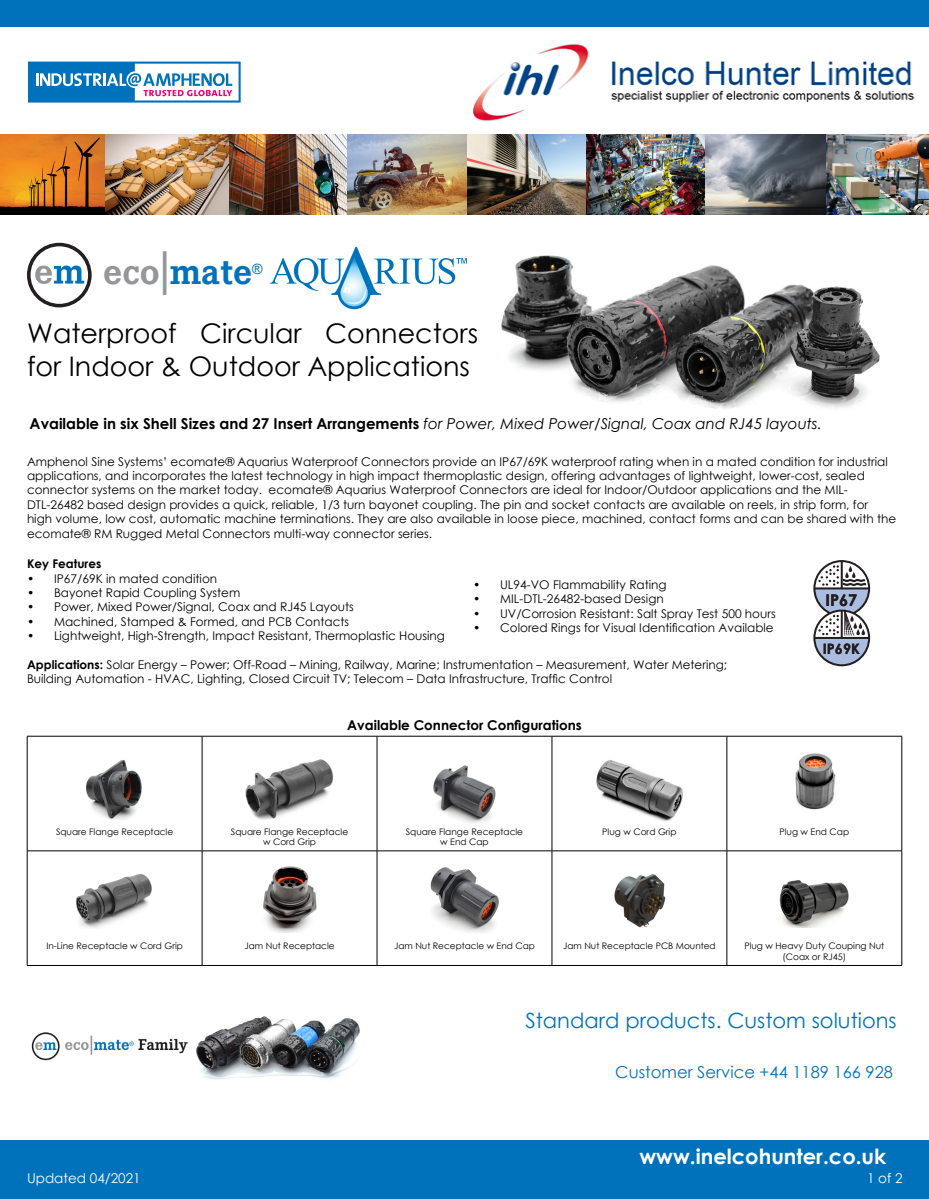
<style>
.page{position:relative;width:929px;height:1199px;background:#fff}
.page>*{position:absolute;margin:0;border:0;box-sizing:border-box;transform-origin:0 0}
.t1{font:700 35.25px "Corporate EBQ";color:#0072bc}
.t2{font:27px/32.4px "Century Gothic";color:#000}
.t3{font:21px "Century Gothic";color:#0072bc}
.t4{font:700 21px "Century Gothic";color:#fff}
.t5{font:16.5px "Century Gothic";color:#0072bc}
.t6{font:700 16.2px "Century Gothic";color:#231f20}
.t7{font:700 15px "Century Gothic";color:#000}
.t8{font:700 14.4px "Century Gothic";color:#231f20}
.t9{font:14.25px "Arial";color:#0072bc}
.t10{font:700 13.5px "Century Gothic";color:#000}
.t11{font:13.5px "Century Gothic";color:#fff}
.Page_Headers_-_Even{font:12px/14.4px "Century Gothic";color:#000}
.t12{font:700 12px "Century Gothic";color:#000}
.t13{font:9px/10.8px "Century Gothic";color:#000;text-align:center}
.t14{font:8.85px "Century Gothic";color:#000}
.s1{color:#949699}
.s2{font-size:43.8px;color:#949699}
.s3{font-weight:400;font-style:italic}
.s4{font-weight:700}
</style>
<div class="page">
<svg style="left:28px;top:62px;width:213px;height:41px"></svg>
<div style="left:0;top:1140px;width:929px;height:59px;background:#0072bc"></div>
<div style="left:0;top:0;width:929px;height:27px;background:#0072bc"></div>
<img style="left:0;top:135px;width:929px;height:79px">
<img style="left:586px;top:135px;width:120px;height:45px">
<img style="left:31px;top:1016px;width:329px;height:64px">
<img style="left:457px;top:180px;width:463px;height:229px">
<svg style="left:270px;top:247px;width:197px;height:62px"></svg>
<svg style="left:27px;top:243px;width:65px;height:64px"></svg>
<div style="left:813px;top:560px;width:57px;height:57px;border:2px solid #231f20;border-radius:50%"></div>
<hr style="left:841px;top:561px;width:2px;height:27px;background:#231f20">
<svg style="left:814px;top:565px;width:55px;height:100px"></svg>
<div style="left:813px;top:609px;width:57px;height:57px;border:2px solid #231f20;border-radius:50%"></div>
<hr style="left:814px;top:637px;width:55px;height:2px;background:#231f20">
<hr style="left:841px;top:610px;width:2px;height:28px;background:#231f20">
<svg style="left:28px;top:737px;width:873px;height:228px"></svg>
<hr style="left:27px;top:736px;width:175px;height:1px;background:#000">
<hr style="left:27px;top:736px;width:1px;height:115px;background:#000">
<hr style="left:202px;top:736px;width:175px;height:1px;background:#000">
<hr style="left:202px;top:736px;width:1px;height:115px;background:#000">
<hr style="left:377px;top:736px;width:175px;height:1px;background:#000">
<hr style="left:377px;top:736px;width:1px;height:115px;background:#000">
<hr style="left:552px;top:736px;width:175px;height:1px;background:#000">
<hr style="left:552px;top:736px;width:1px;height:115px;background:#000">
<hr style="left:727px;top:736px;width:175px;height:1px;background:#000">
<hr style="left:726px;top:736px;width:1px;height:115px;background:#000">
<hr style="left:901px;top:736px;width:1px;height:115px;background:#000">
<hr style="left:27px;top:850px;width:175px;height:1px;background:#000">
<hr style="left:27px;top:851px;width:1px;height:114px;background:#000">
<hr style="left:202px;top:850px;width:175px;height:1px;background:#000">
<hr style="left:202px;top:851px;width:1px;height:114px;background:#000">
<hr style="left:377px;top:850px;width:175px;height:1px;background:#000">
<hr style="left:377px;top:851px;width:1px;height:114px;background:#000">
<hr style="left:552px;top:850px;width:175px;height:1px;background:#000">
<hr style="left:552px;top:851px;width:1px;height:114px;background:#000">
<hr style="left:727px;top:850px;width:175px;height:1px;background:#000">
<hr style="left:726px;top:851px;width:1px;height:114px;background:#000">
<hr style="left:901px;top:851px;width:1px;height:114px;background:#000">
<hr style="left:27px;top:965px;width:175px;height:1px;background:#000">
<hr style="left:202px;top:965px;width:175px;height:1px;background:#000">
<hr style="left:377px;top:965px;width:175px;height:1px;background:#000">
<hr style="left:552px;top:965px;width:175px;height:1px;background:#000">
<hr style="left:727px;top:965px;width:175px;height:1px;background:#000">
<img style="left:83px;top:757px;width:63px;height:64px">
<img style="left:242px;top:755px;width:95px;height:67px">
<img style="left:430px;top:761px;width:69px;height:64px">
<img style="left:591px;top:756px;width:97px;height:68px">
<img style="left:789px;top:749px;width:51px;height:66px">
<img style="left:74px;top:872px;width:81px;height:56px">
<img style="left:258px;top:863px;width:63px;height:70px">
<img style="left:427px;top:865px;width:75px;height:69px">
<img style="left:611px;top:872px;width:57px;height:58px">
<img style="left:777px;top:876px;width:75px;height:52px">
<img style="left:473px;top:45px;width:442px;height:76px">
<p class="t1" style="left:103px;top:250px;width:150px"><span class="s1">eco</span><span class="s2">|</span>mate</p>
<p class="t9" style="left:252px;top:260px;width:12px">®</p>
<p class="t2" style="left:27px;top:317px;width:453px">Waterproof Circular Connectors for Indoor &amp; Outdoor Applications</p>
<p class="t7" style="left:30px;top:412px;width:794px">Available in six Shell Sizes and 27 Insert Arrangements <span class="s3">for Power, Mixed Power/Signal, Coax and RJ45 layouts.</span></p>
<p class="Page_Headers_-_Even" style="left:27px;top:454px;width:871px">Amphenol Sine Systems’ ecomate® Aquarius Waterproof Connectors provide an IP67/69K waterproof rating when in a mated condition for industrial applications, and incorporates the latest technology in high impact thermoplastic design, offering advantages of lightweight, lower-cost, sealed connector systems on the market today. ecomate® Aquarius Waterproof Connectors are ideal for Indoor/Outdoor applications and the MIL-DTL-26482 based design provides a quick, reliable, 1/3 turn bayonet coupling. The pin and socket contacts are available on reels, in strip form, for high volume, low cost, automatic machine terminations. They are also available in loose piece, machined, contact forms and can be shared with the ecomate® RM Rugged Metal Connectors multi-way connector series.</p>
<p class="t12" style="left:27px;top:555px;width:76px">Key Features</p>
<p class="Page_Headers_-_Even" style="left:27px;top:571px;width:192px">• IP67/69K in mated condition</p>
<p class="Page_Headers_-_Even" style="left:27px;top:585px;width:215px">• Bayonet Rapid Coupling System</p>
<p class="Page_Headers_-_Even" style="left:27px;top:600px;width:328px">• Power, Mixed Power/Signal, Coax and RJ45 Layouts</p>
<p class="Page_Headers_-_Even" style="left:27px;top:614px;width:324px">• Machined, Stamped &amp; Formed, and PCB Contacts</p>
<p class="Page_Headers_-_Even" style="left:27px;top:628px;width:419px">• Lightweight, High-Strength, Impact Resistant, Thermoplastic Housing</p>
<p class="Page_Headers_-_Even" style="left:27px;top:657px;width:702px"><span class="s4">Applications:</span> Solar Energy – Power; Off-Road – Mining, Railway, Marine; Instrumentation – Measurement, Water Metering;</p>
<p class="Page_Headers_-_Even" style="left:27px;top:672px;width:587px">Building Automation - HVAC, Lighting, Closed Circuit TV; Telecom – Data Infrastructure, Traffic Control</p>
<p class="Page_Headers_-_Even" style="left:473px;top:577px;width:195px">• UL94-VO Flammability Rating</p>
<p class="Page_Headers_-_Even" style="left:473px;top:591px;width:192px">• MIL-DTL-26482-based Design</p>
<p class="Page_Headers_-_Even" style="left:473px;top:606px;width:304px">• UV/Corrosion Resistant: Salt Spray Test 500 hours</p>
<p class="Page_Headers_-_Even" style="left:473px;top:620px;width:302px">• Colored Rings for Visual Identification Available</p>
<p class="t6" style="left:825px;top:588px;width:33px">IP67</p>
<p class="t8" style="left:823px;top:638px;width:39px">IP69K</p>
<p class="t10" style="left:347px;top:715px;width:236px">Available Connector Configurations</p>
<p class="t13" style="left:56px;top:826px;width:119px">Square Flange Receptacle</p>
<p class="t13" style="left:231px;top:826px;width:119px">Square Flange Receptacle w Cord Grip</p>
<p class="t13" style="left:406px;top:826px;width:119px">Square Flange Receptacle w End Cap</p>
<p class="t13" style="left:602px;top:826px;width:76px">Plug w Cord Grip</p>
<p class="t13" style="left:779px;top:826px;width:71px">Plug w End Cap</p>
<p class="t14" style="left:46px;top:940px;width:138px">In-Line Receptacle w Cord Grip</p>
<p class="t14" style="left:244px;top:940px;width:92px">Jam Nut Receptacle</p>
<p class="t14" style="left:394px;top:940px;width:142px">Jam Nut Receptacle w End Cap</p>
<p class="t14" style="left:563px;top:940px;width:154px">Jam Nut Receptacle PCB Mounted</p>
<p class="t13" style="left:744px;top:940px;width:141px">Plug w Heavy Duty Couping Nut (Coax or RJ45)</p>
<h3 class="t3" style="left:525px;top:1005px;width:373px">Standard products. Custom solutions</h3>
<h3 class="t5" style="left:615px;top:1060px;width:279px">Customer Service +44 1189 166 928</h3>
<h3 class="t4" style="left:639px;top:1140px;width:248px">www.inelcohunter.co.uk</h3>
<p class="t11" style="left:27px;top:1168px;width:115px">Updated 04/2021</p>
<p class="t11" style="left:867px;top:1168px;width:37px">1 of 2</p>
</div>
